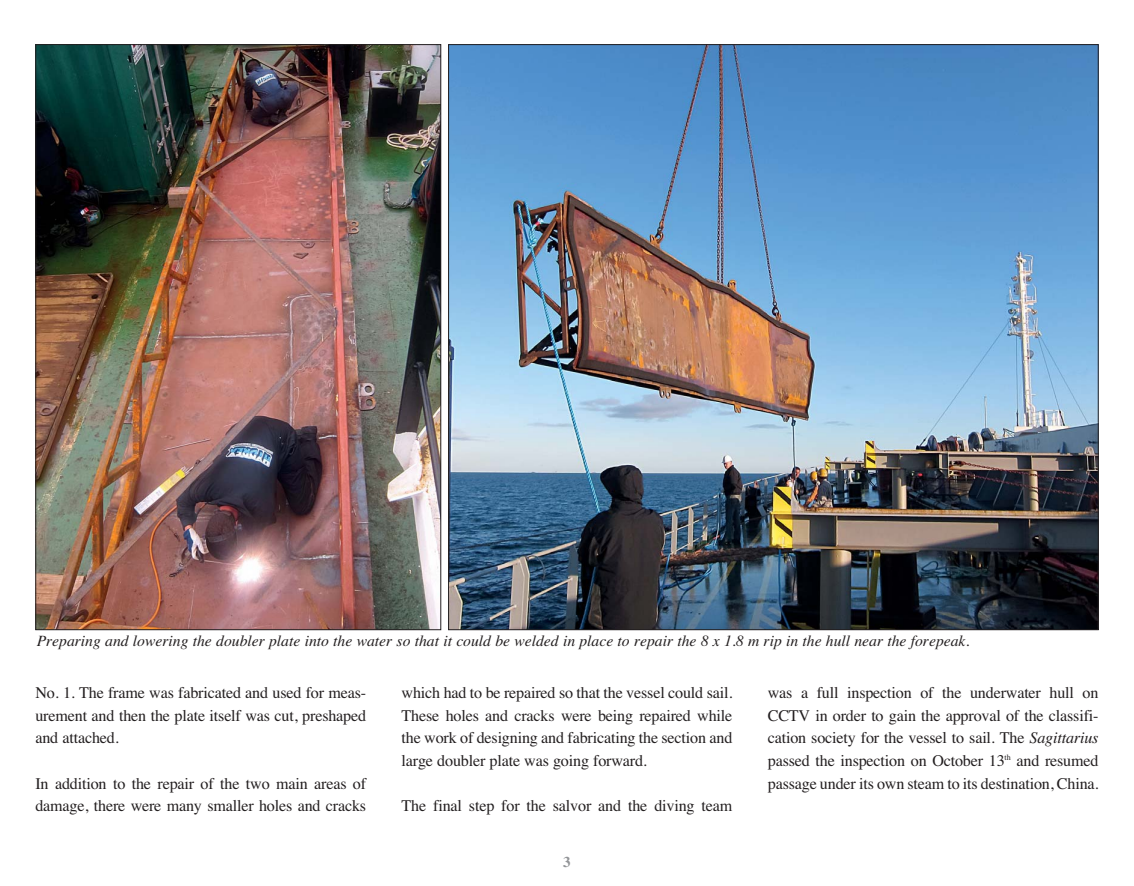
<style>
.page{position:relative;width:1134px;height:886px;background:#fff}
.page>*{position:absolute;margin:0;border:0;box-sizing:border-box;transform-origin:0 0}
.t1{font:16.25px/22.5px "Times";letter-spacing:-.01em;color:#231f20;text-align:justify}
.t2{font:italic 15.62px "Times";color:#231f20}
.t3{font:700 15px "Times";color:#939598}
.s1{font-style:italic}
</style>
<div class="page">
<img style="left:37px;top:46px;width:402px;height:582px">
<img style="left:450px;top:46px;width:646px;height:582px">
<p class="t2" style="left:37px;top:635px;width:934px">Preparing and lowering the doubler plate into the water so that it could be welded in place to repair the 8 x 1.8 m rip in the hull near the forepeak.</p>
<p class="t1" style="left:35px;top:683px;width:332px">No. 1. The frame was fabricated and used for meas&shy;urement and then the plate itself was cut, preshaped and attached.</p>
<p class="t1" style="left:35px;top:773px;width:332px">In addition to the repair of the two main areas of damage, there were many smaller holes and cracks</p>
<p class="t1" style="left:402px;top:683px;width:332px">which had to be repaired so that the vessel could sail.<br>These holes and cracks were being repaired while the work of designing and fabricating the section and large doubler plate was going forward.</p>
<p class="t1" style="left:402px;top:796px;width:332px">The final step for the salvor and the diving team</p>
<p class="t3" style="left:563px;top:856px;width:9px">3</p>
<p class="t1" style="left:768px;top:683px;width:332px">was a full inspection of the underwater hull on CCTV in order to gain the approval of the classifi&shy;cation society for the vessel to sail. The <span class="s1">Sagittarius </span>passed the inspection on October 13<sup>th</sup> and resumed passage under its own steam to its destination, China.</p>
</div>
